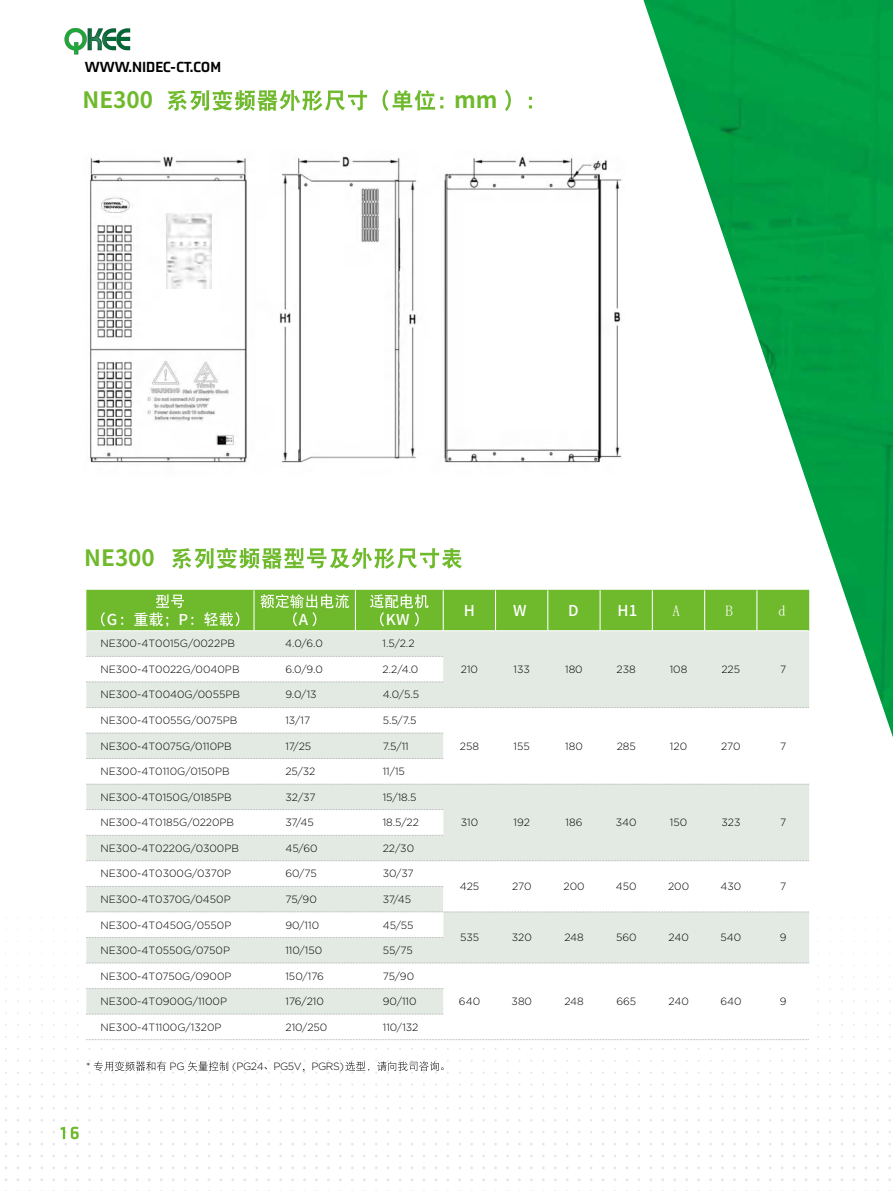
<style>
.page{position:relative;width:893px;height:1191px;background:#fff}
.page>*{position:absolute;margin:0;border:0;box-sizing:border-box;transform-origin:0 0}
.t1{font:700 22.5px "Source Han Sans CN";color:#6fba2c}
.t2{font:900 15px "Axia";color:#000}
.t3{font:500 15px "Source Han Sans CN";color:#fff}
.t4{font:500 15px "Gotham";color:#fff}
.t5{font:300 10.5px "Gotham";color:#000}
.t6{font:300 10.5px "Gotham";letter-spacing:-.04em;color:#000}
.s1{font-family:"Adobe Song Std"}
</style>
<div class="page">
<img style="left:64px;top:28px;width:67px;height:27px">
<svg style="left:167px;top:90px;width:200px;height:21px"></svg>
<svg style="left:383px;top:89px;width:60px;height:22px"></svg>
<svg style="left:505px;top:89px;width:27px;height:22px"></svg>
<svg style="left:172px;top:548px;width:290px;height:21px"></svg>
<svg style="left:86px;top:631px;width:723px;height:178px;fill:#e2eae3"></svg>
<svg style="left:86px;top:809px;width:723px;height:206px"></svg>
<svg style="left:86px;top:590px;width:557px;height:41px;background:#76bd36"></svg>
<svg style="left:121px;top:612px;width:47px;height:15px"></svg>
<svg style="left:191px;top:612px;width:48px;height:14px"></svg>
<svg style="left:260px;top:594px;width:89px;height:14px"></svg>
<svg style="left:293px;top:612px;width:4px;height:14px"></svg>
<svg style="left:312px;top:612px;width:4px;height:14px"></svg>
<svg style="left:370px;top:594px;width:59px;height:32px;background:#88c652"></svg>
<svg style="left:415px;top:612px;width:4px;height:14px"></svg>
<svg style="left:88px;top:1060px;width:78px;height:13px"></svg>
<svg style="left:184px;top:1060px;width:44px;height:13px"></svg>
<svg style="left:339px;top:1060px;width:105px;height:13px"></svg>
<img style="left:90px;top:156px;width:532px;height:307px">
<div style="left:161px;top:241px;width:58px;height:92px;background:#fff"></div>
<img style="left:166px;top:213px;width:45px;height:75px">
<svg style="left:86px;top:707px;width:557px;height:1px"></svg>
<svg style="left:86px;top:681px;width:357px;height:1px"></svg>
<svg style="left:86px;top:656px;width:357px;height:1px"></svg>
<svg style="left:86px;top:732px;width:357px;height:1px"></svg>
<svg style="left:86px;top:758px;width:357px;height:1px"></svg>
<svg style="left:86px;top:784px;width:723px;height:1px"></svg>
<svg style="left:86px;top:809px;width:357px;height:1px"></svg>
<svg style="left:86px;top:835px;width:357px;height:1px"></svg>
<svg style="left:86px;top:860px;width:723px;height:1px"></svg>
<svg style="left:86px;top:886px;width:357px;height:1px"></svg>
<svg style="left:86px;top:911px;width:723px;height:7px"></svg>
<svg style="left:86px;top:937px;width:357px;height:5px;background:#dee5df"></svg>
<svg style="left:86px;top:962px;width:723px;height:4px"></svg>
<svg style="left:86px;top:1039px;width:723px;height:1px"></svg>
<svg style="left:86px;top:988px;width:357px;height:2px"></svg>
<svg style="left:86px;top:1012px;width:357px;height:2px"></svg>
<img style="left:643px;top:0;width:250px;height:737px">
<svg style="left:61px;top:1119px;width:18px;height:26px"></svg>
<h2 class="t2" style="left:85px;top:58px;width:138px">WWW.NIDEC-CT.COM</h2>
<h1 class="t1" style="left:82px;top:88px;width:72px">NE300</h1>
<h1 class="t1" style="left:454px;top:88px;width:45px">mm</h1>
<h1 class="t1" style="left:84px;top:545px;width:72px">NE300</h1>
<h2 class="t3" style="left:107px;top:611px;width:12px">G</h2>
<h2 class="t3" style="left:179px;top:611px;width:11px">P</h2>
<h2 class="t3" style="left:299px;top:611px;width:11px">A</h2>
<h2 class="t3" style="left:386px;top:611px;width:25px">KW</h2>
<h2 class="t3" style="left:464px;top:602px;width:13px">H</h2>
<h2 class="t3" style="left:513px;top:602px;width:15px">W</h2>
<h2 class="t3" style="left:568px;top:602px;width:12px">D</h2>
<h2 class="t3" style="left:618px;top:602px;width:21px">H1</h2>
<h2 class="t4" style="left:673px;top:603px;width:9px">A</h2>
<h2 class="t4" style="left:725px;top:603px;width:9px">B</h2>
<h2 class="t4" style="left:778px;top:603px;width:9px">d</h2>
<p class="t5" style="left:100px;top:637px;width:136px">NE300-4T0015G/0022PB</p>
<p class="t5" style="left:285px;top:637px;width:39px">4.0/6.0</p>
<p class="t5" style="left:383px;top:637px;width:33px">1.5/2.2</p>
<p class="t5" style="left:100px;top:662px;width:141px">NE300-4T0022G/0040PB</p>
<p class="t5" style="left:285px;top:662px;width:39px">6.0/9.0</p>
<p class="t5" style="left:383px;top:662px;width:37px">2.2/4.0</p>
<p class="t5" style="left:461px;top:662px;width:19px">210</p>
<p class="t5" style="left:513px;top:662px;width:18px">133</p>
<p class="t5" style="left:565px;top:662px;width:19px">180</p>
<p class="t5" style="left:617px;top:662px;width:21px">238</p>
<p class="t5" style="left:670px;top:662px;width:19px">108</p>
<p class="t5" style="left:721px;top:662px;width:20px">225</p>
<p class="t5" style="left:780px;top:662px;width:8px">7</p>
<p class="t5" style="left:100px;top:688px;width:141px">NE300-4T0040G/0055PB</p>
<p class="t5" style="left:285px;top:688px;width:33px">9.0/13</p>
<p class="t5" style="left:383px;top:688px;width:38px">4.0/5.5</p>
<p class="t5" style="left:100px;top:713px;width:139px">NE300-4T0055G/0075PB</p>
<p class="t5" style="left:285px;top:713px;width:26px">13/17</p>
<p class="t5" style="left:383px;top:713px;width:36px">5.5/7.5</p>
<p class="t5" style="left:100px;top:739px;width:133px">NE300-4T0075G/0110PB</p>
<p class="t5" style="left:285px;top:739px;width:27px">17/25</p>
<p class="t5" style="left:383px;top:739px;width:28px">7.5/11</p>
<p class="t5" style="left:460px;top:739px;width:21px">258</p>
<p class="t5" style="left:514px;top:739px;width:18px">155</p>
<p class="t5" style="left:565px;top:739px;width:19px">180</p>
<p class="t5" style="left:617px;top:739px;width:21px">285</p>
<p class="t5" style="left:670px;top:739px;width:19px">120</p>
<p class="t5" style="left:721px;top:739px;width:21px">270</p>
<p class="t5" style="left:780px;top:739px;width:8px">7</p>
<p class="t5" style="left:100px;top:765px;width:131px">NE300-4T0110G/0150PB</p>
<p class="t5" style="left:285px;top:765px;width:32px">25/32</p>
<p class="t5" style="left:383px;top:765px;width:24px">11/15</p>
<p class="t5" style="left:100px;top:790px;width:133px">NE300-4T0150G/0185PB</p>
<p class="t5" style="left:285px;top:790px;width:32px">32/37</p>
<p class="t5" style="left:383px;top:790px;width:35px">15/18.5</p>
<p class="t5" style="left:101px;top:816px;width:135px">NE300-4T0185G/0220PB</p>
<p class="t5" style="left:285px;top:816px;width:30px">37/45</p>
<p class="t5" style="left:383px;top:816px;width:38px">18.5/22</p>
<p class="t5" style="left:461px;top:816px;width:19px">310</p>
<p class="t5" style="left:514px;top:816px;width:18px">192</p>
<p class="t5" style="left:566px;top:816px;width:18px">186</p>
<p class="t5" style="left:616px;top:816px;width:22px">340</p>
<p class="t5" style="left:670px;top:816px;width:19px">150</p>
<p class="t5" style="left:721px;top:816px;width:21px">323</p>
<p class="t5" style="left:780px;top:816px;width:8px">7</p>
<p class="t5" style="left:101px;top:841px;width:140px">NE300-4T0220G/0300PB</p>
<p class="t5" style="left:285px;top:841px;width:34px">45/60</p>
<p class="t5" style="left:383px;top:841px;width:33px">22/30</p>
<p class="t5" style="left:101px;top:867px;width:132px">NE300-4T0300G/0370P</p>
<p class="t5" style="left:285px;top:867px;width:33px">60/75</p>
<p class="t5" style="left:383px;top:867px;width:33px">30/37</p>
<p class="t5" style="left:460px;top:879px;width:21px">425</p>
<p class="t5" style="left:512px;top:879px;width:21px">270</p>
<p class="t5" style="left:563px;top:879px;width:23px">200</p>
<p class="t5" style="left:616px;top:879px;width:22px">450</p>
<p class="t5" style="left:668px;top:879px;width:23px">200</p>
<p class="t5" style="left:720px;top:879px;width:22px">430</p>
<p class="t5" style="left:780px;top:879px;width:8px">7</p>
<p class="t5" style="left:101px;top:892px;width:132px">NE300-4T0370G/0450P</p>
<p class="t5" style="left:285px;top:892px;width:33px">75/90</p>
<p class="t5" style="left:383px;top:892px;width:30px">37/45</p>
<p class="t5" style="left:101px;top:918px;width:132px">NE300-4T0450G/0550P</p>
<p class="t5" style="left:285px;top:918px;width:35px">90/110</p>
<p class="t5" style="left:383px;top:918px;width:32px">45/55</p>
<p class="t5" style="left:460px;top:931px;width:21px">535</p>
<p class="t5" style="left:512px;top:931px;width:22px">320</p>
<p class="t5" style="left:564px;top:931px;width:21px">248</p>
<p class="t5" style="left:616px;top:931px;width:22px">560</p>
<p class="t5" style="left:668px;top:931px;width:22px">240</p>
<p class="t5" style="left:720px;top:931px;width:22px">540</p>
<p class="t5" style="left:780px;top:931px;width:8px">9</p>
<p class="t5" style="left:101px;top:943px;width:131px">NE300-4T0550G/0750P</p>
<p class="t5" style="left:285px;top:943px;width:38px">110/150</p>
<p class="t5" style="left:383px;top:943px;width:31px">55/75</p>
<p class="t5" style="left:101px;top:969px;width:132px">NE300-4T0750G/0900P</p>
<p class="t5" style="left:285px;top:969px;width:40px">150/176</p>
<p class="t5" style="left:383px;top:969px;width:33px">75/90</p>
<p class="t5" style="left:101px;top:994px;width:128px">NE300-4T0900G/1100P</p>
<p class="t5" style="left:285px;top:994px;width:40px">176/210</p>
<p class="t5" style="left:383px;top:994px;width:35px">90/110</p>
<p class="t5" style="left:459px;top:994px;width:23px">640</p>
<p class="t5" style="left:512px;top:994px;width:22px">380</p>
<p class="t5" style="left:564px;top:994px;width:21px">248</p>
<p class="t5" style="left:616px;top:994px;width:21px">665</p>
<p class="t5" style="left:668px;top:994px;width:22px">240</p>
<p class="t5" style="left:720px;top:994px;width:23px">640</p>
<p class="t5" style="left:780px;top:994px;width:8px">9</p>
<p class="t5" style="left:101px;top:1020px;width:122px">NE300-4T1100G/1320P</p>
<p class="t5" style="left:285px;top:1020px;width:43px">210/250</p>
<p class="t5" style="left:383px;top:1020px;width:37px">110/132</p>
<p class="t5" style="left:86px;top:1059px;width:6px">*</p>
<p class="t5" style="left:169px;top:1059px;width:17px">PG</p>
<p class="t6" style="left:232px;top:1059px;width:113px">(PG24<span class="s1">、</span>PG5V<span class="s1">，</span>PGRS)</p>
</div>
